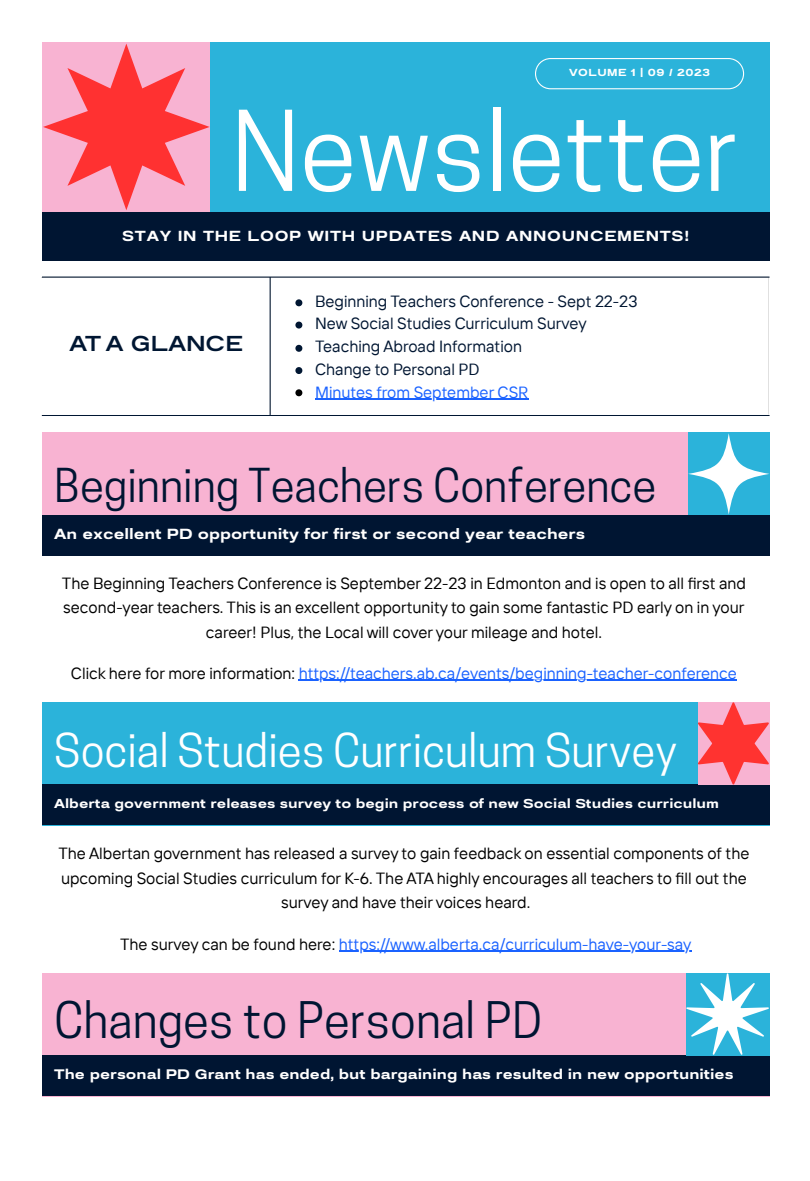
<style>
.page{position:relative;width:810px;height:1181px;background:#fff}
.page>*{position:absolute;margin:0;border:0;box-sizing:border-box;transform-origin:0 0}
.t1{font:104.1px "Cooper Hewitt";color:#fff}
.t2{font:47.25px "Cooper Hewitt";color:#001532}
.t3{font:43.8px "Cooper Hewitt";color:#fff}
.t4{font:43.8px "Cooper Hewitt";color:#001532}
.t5{font:500 expanded 21.6px "Prachason Neue";color:#001632}
.t6{font:16.2px/24.8px "TT Interphases";color:#000;text-align:center}
.t7{font:16.2px "TT Interphases";color:#1a62ff}
.t8{font:16.2px "TT Interphases";color:#001632}
.t9{font:600 expanded 14.55px "Prachason Neue";color:#fff}
.t10{font:600 expanded 14.55px "Prachason Neue";letter-spacing:.05em;color:#fff}
.t11{font:600 expanded 13.8px "Prachason Neue";color:#fff}
.t12{font:600 expanded 12.9px "Prachason Neue";color:#fff}
.t13{font:600 expanded 10.2px "Prachason Neue";letter-spacing:.05em;color:#fff}
.s1{color:#000}
</style>
<div class="page">
<hr style="left:299px;top:680px;width:438px;height:1px;background:#1a62ff">
<hr style="left:339px;top:950px;width:352px;height:1px;background:#1a62ff">
<div style="left:42px;top:42px;width:727px;height:218px;background:#2bb3da"></div>
<div style="left:42px;top:212px;width:727px;height:48px;background:#001532"></div>
<div style="left:42px;top:42px;width:168px;height:170px;background:#f8b3d2"></div>
<svg style="left:43px;top:44px;width:167px;height:166px"></svg>
<svg style="left:535px;top:58px;width:209px;height:31px"></svg>
<svg style="left:295px;top:299px;width:7px;height:7px"></svg>
<svg style="left:295px;top:321px;width:7px;height:7px"></svg>
<svg style="left:295px;top:345px;width:7px;height:7px"></svg>
<svg style="left:295px;top:367px;width:7px;height:7px"></svg>
<svg style="left:295px;top:389px;width:7px;height:7px"></svg>
<hr style="left:315px;top:399px;width:213px;height:1px;background:#1a62ff">
<hr style="left:270px;top:277px;width:1px;height:138px;background:#001632">
<hr style="left:42px;top:276px;width:727px;height:1px;background:#001632">
<hr style="left:42px;top:415px;width:727px;height:1px;background:#001632">
<div style="left:42px;top:432px;width:727px;height:123px;background:#f8b3d2"></div>
<div style="left:42px;top:514px;width:727px;height:41px;background:#001532"></div>
<div style="left:688px;top:432px;width:81px;height:82px;background:#2bb3da"></div>
<svg style="left:688px;top:433px;width:81px;height:81px"></svg>
<div style="left:42px;top:702px;width:727px;height:123px;background:#2bb3da"></div>
<div style="left:42px;top:784px;width:727px;height:41px;background:#001532"></div>
<svg style="left:698px;top:702px;width:71px;height:82px;background:#fb7787"></svg>
<div style="left:42px;top:973px;width:727px;height:123px;background:#f8b3d2"></div>
<div style="left:42px;top:1055px;width:727px;height:41px;background:#001532"></div>
<svg style="left:686px;top:973px;width:83px;height:82px;background:#6ac9e4"></svg>
<p class="t13" style="left:569px;top:68px;width:142px">VOLUME 1 | 09 / 2023</p>
<p class="t1" style="left:231px;top:113px;width:509px">Newsletter</p>
<p class="t10" style="left:122px;top:229px;width:568px">STAY IN THE LOOP WITH UPDATES AND ANNOUNCEMENTS!</p>
<p class="t5" style="left:70px;top:334px;width:175px">AT A GLANCE</p>
<p class="t8" style="left:315px;top:291px;width:324px">Beginning Teachers Conference - Sept 22-23</p>
<p class="t8" style="left:315px;top:313px;width:273px">New Social Studies Curriculum Survey</p>
<p class="t8" style="left:315px;top:336px;width:208px">Teaching Abroad Information</p>
<p class="t8" style="left:315px;top:358px;width:166px">Change to Personal PD</p>
<p class="t7" style="left:315px;top:381px;width:215px">Minutes from September CSR</p>
<p class="t4" style="left:54px;top:469px;width:603px">Beginning Teachers Conference</p>
<p class="t9" style="left:54px;top:527px;width:533px">An excellent PD opportunity for first or second year teachers</p>
<p class="t6" style="left:62px;top:570px;width:686px">The Beginning Teachers Conference is September 22-23 in Edmonton and is open to all first and second-year teachers. This is an excellent opportunity to gain some fantastic PD early on in your career! Plus, the Local will cover your mileage and hotel.</p>
<p class="t7" style="left:71px;top:662px;width:668px"><span class="s1">Click here for more information:</span> https://teachers.ab.ca/events/beginning-teacher-conference</p>
<p class="t3" style="left:54px;top:734px;width:624px">Social Studies Curriculum Survey</p>
<p class="t12" style="left:54px;top:797px;width:666px">Alberta government releases survey to begin process of new Social Studies curriculum</p>
<p class="t6" style="left:58px;top:840px;width:693px">The Albertan government has released a survey to gain feedback on essential components of the upcoming Social Studies curriculum for K-6. The ATA highly encourages all teachers to fill out the survey and have their voices heard.</p>
<p class="t7" style="left:120px;top:933px;width:573px"><span class="s1">The survey can be found here:</span> https://www.alberta.ca/curriculum-have-your-say</p>
<p class="t2" style="left:54px;top:1002px;width:489px">Changes to Personal PD</p>
<p class="t11" style="left:54px;top:1067px;width:681px">The personal PD Grant has ended, but bargaining has resulted in new opportunities</p>
</div>
